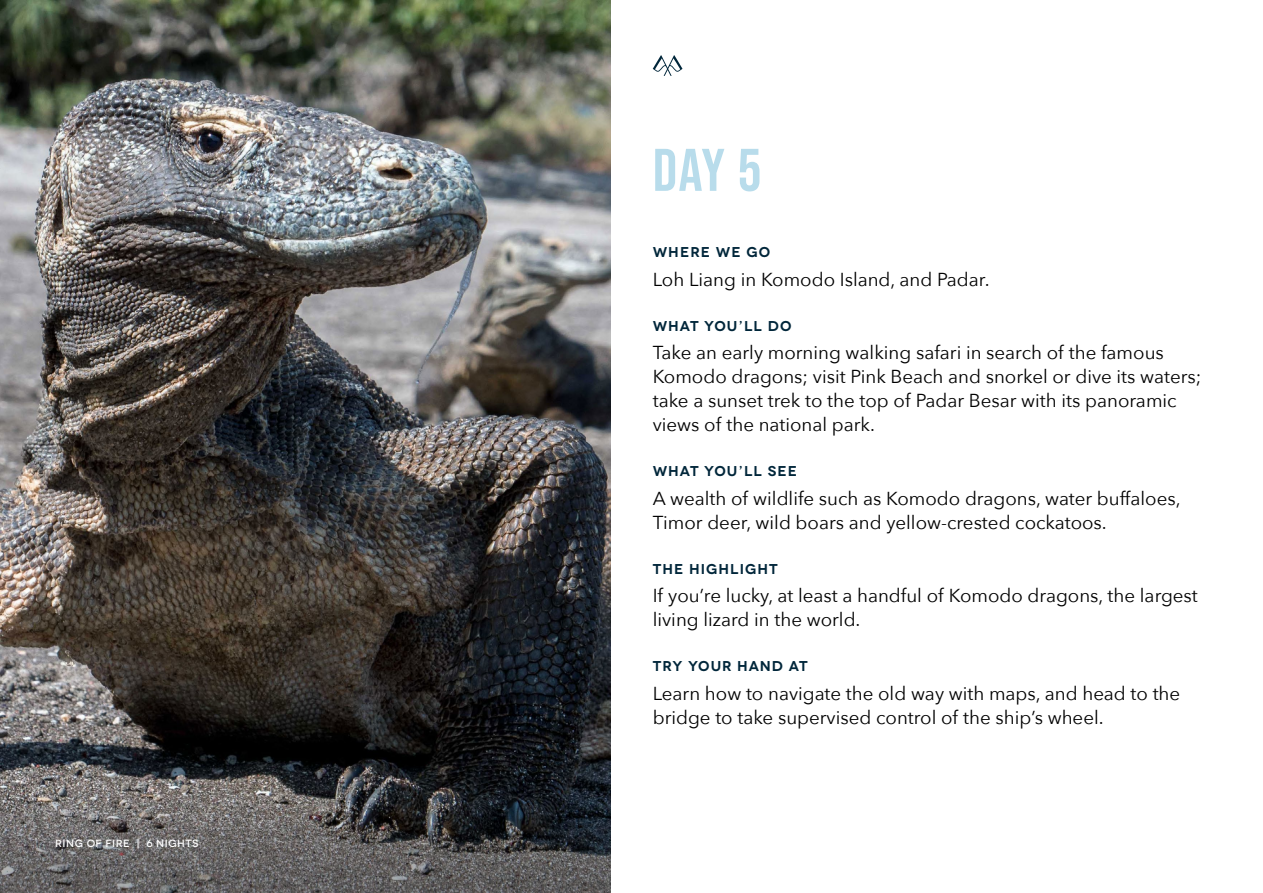
<style>
.page{position:relative;width:1263px;height:893px;background:#fff}
.page>*{position:absolute;margin:0;border:0;box-sizing:border-box;transform-origin:0 0}
.t1{font:60px "Bebas Neue";color:#b8dceb}
.t2{font:18.75px/24px "Avenir Next";color:#000}
.t3{font:600 14.25px "Novecentowide";letter-spacing:.075em;color:#00263a}
.t4{font:500 10.5px "Novecentowide";letter-spacing:.05em;color:#fff}
</style>
<div class="page">
<img style="left:0;top:0;width:610px;height:711px">
<svg style="left:0;top:711px;width:610px;height:182px;background:#464546"></svg>
<svg style="left:653px;top:55px;width:29px;height:21px"></svg>
<p class="t4" style="left:55px;top:837px;width:145px">RING OF FIRE | 6 NIGHTS</p>
<h1 class="t1" style="left:653px;top:136px;width:110px">DAY 5</h1>
<p class="t3" style="left:653px;top:244px;width:119px">WHERE WE GO</p>
<p class="t2" style="left:653px;top:266px;width:338px">Loh Liang in Komodo Island, and Padar.</p>
<p class="t3" style="left:653px;top:317px;width:140px">WHAT YOU’LL DO</p>
<p class="t2" style="left:653px;top:340px;width:550px">Take an early morning walking safari in search of the famous Komodo dragons; visit Pink Beach and snorkel or dive its waters; take a sunset trek to the top of Padar Besar with its panoramic views of the national park.</p>
<p class="t3" style="left:653px;top:463px;width:146px">WHAT YOU’LL SEE</p>
<p class="t2" style="left:653px;top:485px;width:529px">A wealth of wildlife such as Komodo dragons, water buffaloes,<br>Timor deer, wild boars and yellow-crested cockatoos.</p>
<p class="t3" style="left:653px;top:560px;width:126px">THE HIGHLIGHT</p>
<p class="t2" style="left:653px;top:583px;width:547px">If you’re lucky, at least a handful of Komodo dragons, the largest living lizard in the world.</p>
<p class="t3" style="left:653px;top:658px;width:156px">TRY YOUR HAND AT</p>
<p class="t2" style="left:653px;top:680px;width:529px">Learn how to navigate the old way with maps, and head to the bridge to take supervised control of the ship’s wheel.</p>
</div>
